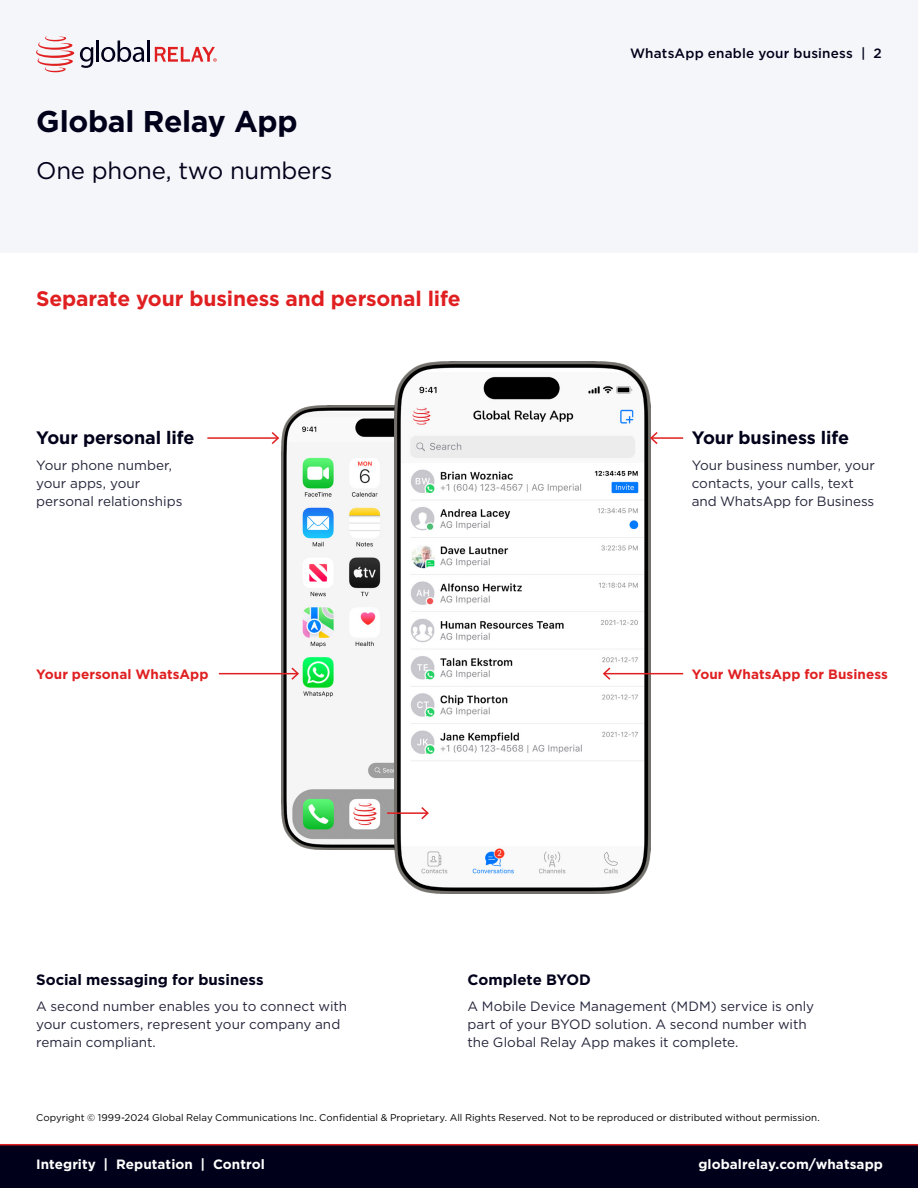
<style>
.page{position:relative;width:918px;height:1188px;background:#fff}
.page>*{position:absolute;margin:0;border:0;box-sizing:border-box;transform-origin:0 0}
.t1{font:700 30px "Gotham";letter-spacing:-.01em;color:#00001a}
.t2{font:24px "Gotham";letter-spacing:-.01em;color:#00001a}
.t3{font:700 21px "Gotham";letter-spacing:-.01em;color:#e01f21}
.t4{font:700 18px "Gotham";letter-spacing:-.005em;color:#00001a}
.t5{font:700 15px "Gotham";color:#00001a}
.t6{font:13.5px/18px "Gotham";color:#26263c}
.t7{font:700 13.5px "Gotham";letter-spacing:.005em;color:#fff}
.t8{font:700 13.5px "Gotham";letter-spacing:.005em;color:#e01f21}
.t9{font:500 13.5px "Gotham";letter-spacing:.015em;color:#00001a}
.t10{font:9.75px "Gotham";letter-spacing:.005em;color:#000}
</style>
<div class="page">
<div style="left:0;top:1145px;width:918px;height:43px;background:#00001a"></div>
<hr style="left:0;top:1144px;width:918px;height:1px;background:#e01f21">
<div style="left:0;top:0;width:918px;height:253px;background:#f5f6f9"></div>
<hr style="left:96px;top:41px;width:3px;height:21px;background:#00001a">
<svg style="left:101px;top:41px;width:43px;height:21px"></svg>
<hr style="left:147px;top:41px;width:3px;height:21px;background:#00001a">
<svg style="left:36px;top:36px;width:57px;height:36px"></svg>
<svg style="left:155px;top:47px;width:62px;height:15px"></svg>
<img style="left:281px;top:406px;width:114px;height:443px">
<img style="left:395px;top:361px;width:255px;height:532px">
<hr style="left:207px;top:437px;width:71px;height:2px;background:#e01f21">
<svg style="left:270px;top:432px;width:9px;height:12px"></svg>
<hr style="left:219px;top:673px;width:79px;height:1px;background:#e01f21">
<svg style="left:290px;top:666px;width:10px;height:15px"></svg>
<hr style="left:387px;top:812px;width:41px;height:2px;background:#e01f21">
<svg style="left:420px;top:805px;width:10px;height:16px"></svg>
<hr style="left:604px;top:673px;width:79px;height:1px;background:#e01f21">
<svg style="left:602px;top:666px;width:10px;height:15px"></svg>
<hr style="left:651px;top:437px;width:32px;height:2px;background:#e01f21">
<svg style="left:649px;top:430px;width:10px;height:16px"></svg>
<h1 class="t1" style="left:36px;top:102px;width:263px">Global Relay App</h1>
<h2 class="t2" style="left:36px;top:156px;width:298px">One phone, two numbers</h2>
<h3 class="t3" style="left:36px;top:285px;width:426px">Separate your business and personal life</h3>
<h3 class="t4" style="left:36px;top:426px;width:160px">Your personal life</h3>
<p class="t6" style="left:36px;top:456px;width:148px">Your phone number, your apps, your personal relationships</p>
<p class="t9" style="left:630px;top:44px;width:253px">WhatsApp enable your business | 2</p>
<h3 class="t4" style="left:692px;top:426px;width:159px">Your business life</h3>
<p class="t6" style="left:692px;top:456px;width:185px">Your business number, your contacts, your calls, text and WhatsApp for Business</p>
<p class="t8" style="left:36px;top:665px;width:174px">Your personal WhatsApp</p>
<p class="t8" style="left:692px;top:665px;width:198px">Your WhatsApp for Business</p>
<p class="t5" style="left:36px;top:969px;width:229px">Social messaging for business</p>
<p class="t6" style="left:36px;top:997px;width:312px">A second number enables you to connect with your customers, represent your company and remain compliant.</p>
<p class="t5" style="left:468px;top:969px;width:125px">Complete BYOD</p>
<p class="t6" style="left:468px;top:997px;width:348px">A Mobile Device Management (MDM) service is only part of your BYOD solution. A second number with the Global Relay App makes it complete.</p>
<p class="t10" style="left:36px;top:1111px;width:785px">Copyright © 1999-2024 Global Relay Communications Inc. Confidential &amp; Proprietary. All Rights Reserved. Not to be reproduced or distributed without permission.</p>
<p class="t7" style="left:36px;top:1155px;width:230px">Integrity | Reputation | Control</p>
<p class="t7" style="left:698px;top:1155px;width:186px">globalrelay.com/whatsapp</p>
</div>
